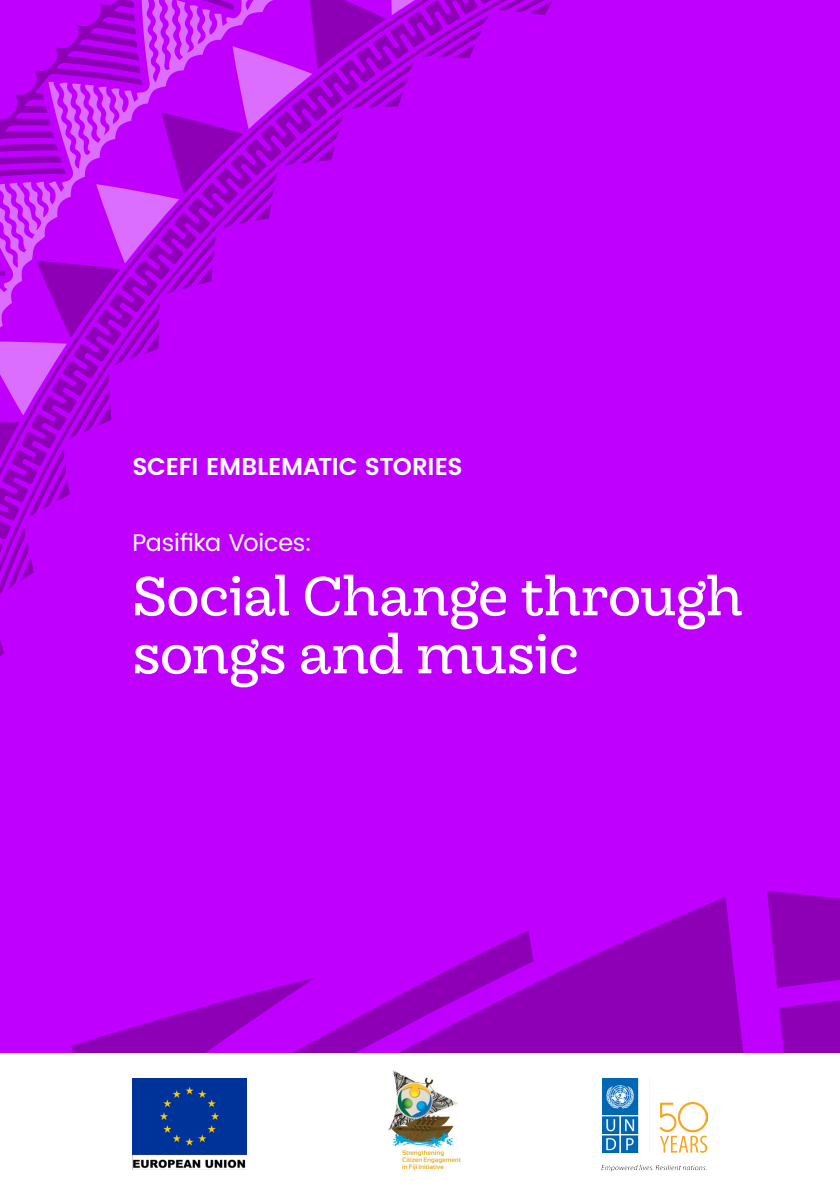
<style>
.page{position:relative;width:840px;height:1191px;background:#fff}
.page>*{position:absolute;margin:0;border:0;box-sizing:border-box;transform-origin:0 0}
.t1{font:54.2px/58px "Hernandez Niu";letter-spacing:-.02em;color:#fff}
.t2{font:600 24.2px "Poppins";letter-spacing:-.01em;color:#fff}
.t3{font:24px "Poppins";letter-spacing:-.01em;color:#fff}
</style>
<div class="page">
<div style="left:0;top:0;width:839px;height:1191px;background:#bf00ff"></div>
<svg style="left:71px;top:1021px;width:82px;height:32px"></svg>
<svg style="left:767px;top:891px;width:72px;height:162px"></svg>
<svg style="left:563px;top:897px;width:181px;height:156px;fill:#8e00b5"></svg>
<svg style="left:153px;top:930px;width:410px;height:123px"></svg>
<svg style="left:497px;top:0;width:55px;height:15px"></svg>
<svg style="left:0;top:640px;width:4px;height:16px"></svg>
<svg style="left:0;top:0;width:488px;height:517px"></svg>
<svg style="left:0;top:527px;width:34px;height:67px"></svg>
<div style="left:0;top:1053px;width:839px;height:138px;background:#fff"></div>
<img style="left:388px;top:1070px;width:72px;height:101px">
<img style="left:132px;top:1078px;width:115px;height:91px">
<img style="left:601px;top:1078px;width:106px;height:93px">
<p class="t2" style="left:132px;top:448px;width:331px">SCEFI EMBLEMATIC STORIES</p>
<p class="t3" style="left:132px;top:525px;width:181px">Pasifika Voices:</p>
<p class="t1" style="left:132px;top:567px;width:612px">Social Change through songs and music</p>
</div>
